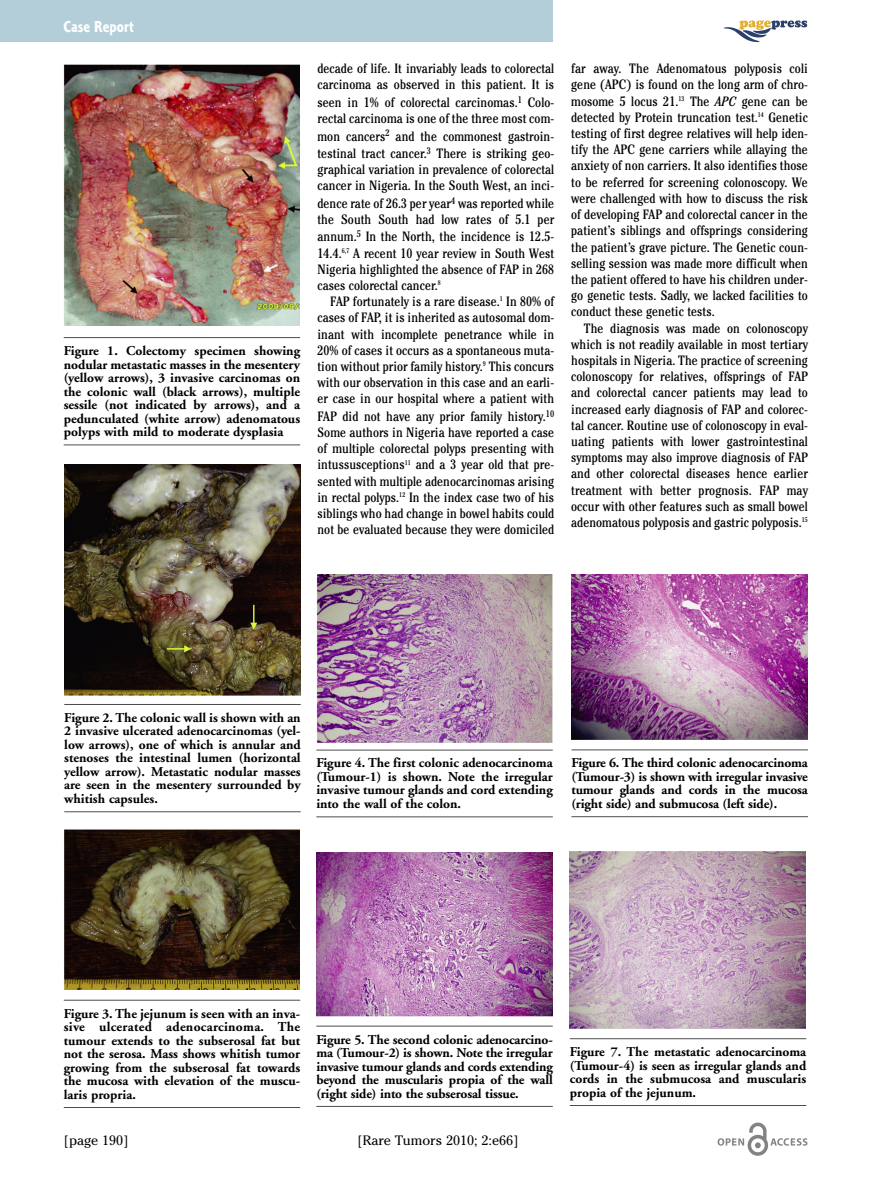
<style>
.page{position:relative;width:893px;height:1191px;background:#fff}
.page>*{position:absolute;margin:0;border:0;box-sizing:border-box;transform-origin:0 0}
.t1{font:16.5px "Corinthian Bold Condensed Plain";color:#fff}
.t2{font:condensed 13.5px/16.2px "Cheltenham";letter-spacing:.005em;color:#000;text-align:justify}
.t3{font:700 13.5px/13.5px "Adobe Garamond";color:#000;text-align:justify}
.t4{font:13.5px "Cheltenham";color:#000}
.s1{font-style:italic}
</style>
<div class="page">
<div style="left:0;top:0;width:553px;height:42px;background:#b4ced9"></div>
<img style="left:717px;top:1123px;width:91px;height:33px">
<img style="left:723px;top:20px;width:84px;height:22px">
<img style="left:64px;top:829px;width:235px;height:161px">
<hr style="left:64px;top:999px;width:236px;height:1px;background:#4d4d4d">
<hr style="left:64px;top:1107px;width:236px;height:1px;background:#4d4d4d">
<img style="left:316px;top:574px;width:236px;height:169px">
<hr style="left:316px;top:749px;width:237px;height:1px;background:#4d4d4d">
<hr style="left:316px;top:816px;width:237px;height:1px;background:#4d4d4d">
<img style="left:316px;top:852px;width:236px;height:165px">
<hr style="left:316px;top:1025px;width:237px;height:1px;background:#4d4d4d">
<hr style="left:316px;top:1106px;width:237px;height:1px;background:#4d4d4d">
<img style="left:570px;top:851px;width:235px;height:177px">
<hr style="left:570px;top:1038px;width:236px;height:1px;background:#4d4d4d">
<hr style="left:570px;top:1105px;width:236px;height:1px;background:#4d4d4d">
<img style="left:64px;top:65px;width:235px;height:261px">
<hr style="left:64px;top:337px;width:236px;height:1px;background:#4d4d4d">
<hr style="left:64px;top:444px;width:236px;height:1px;background:#4d4d4d">
<img style="left:64px;top:464px;width:236px;height:231px">
<hr style="left:64px;top:704px;width:237px;height:1px;background:#4d4d4d">
<hr style="left:64px;top:811px;width:237px;height:1px;background:#4d4d4d">
<img style="left:571px;top:574px;width:236px;height:166px">
<hr style="left:571px;top:749px;width:237px;height:1px;background:#4d4d4d">
<hr style="left:571px;top:816px;width:237px;height:1px;background:#4d4d4d">
<p class="t1" style="left:63px;top:21px;width:72px">Case Report</p>
<p class="t3" style="left:64px;top:345px;width:238px">Figure 1. Colectomy specimen showing nodular metastatic masses in the mesentery (yellow arrows), 3 invasive carcinomas on the colonic wall (black arrows), multiple sessile (not indicated by arrows), and a pedunculated (white arrow) adenomatous polyps with mild to moderate dysplasia</p>
<p class="t2" style="left:317px;top:62px;width:238px;line-height:16.6px">decade of life. It invariably leads to colorectal carcinoma as observed in this patient. It is seen in 1% of colorectal carcinomas.<sup>1</sup> Colo&shy;rectal carcinoma is one of the three most com&shy;mon cancers<sup>2</sup> and the commonest gastroin&shy;testinal tract cancer.<sup>3</sup> There is striking geo&shy;graphical variation in prevalence of colorectal cancer in Nigeria. In the South West, an inci&shy;dence rate of 26.3 per year<sup>4</sup> was reported while the South South had low rates of 5.1 per annum.<sup>5</sup> In the North, the incidence is 12.5- 14.4.<sup>6,7</sup> A recent 10 year review in South West Nigeria highlighted the absence of FAP in 268 cases colorectal cancer.<sup>8</sup></p>
<p class="t2" style="left:317px;top:295px;width:238px;text-indent:13px">FAP fortunately is a rare disease.<sup>1</sup> In 80% of cases of FAP, it is inherited as autosomal dom&shy;inant with incomplete penetrance while in 20% of cases it occurs as a spontaneous muta&shy;tion without prior family history.<sup>9</sup> This concurs with our observation in this case and an earli&shy;er case in our hospital where a patient with FAP did not have any prior family history.<sup>10<br></sup>Some authors in Nigeria have reported a case of multiple colorectal polyps presenting with intussusceptions<sup>11</sup> and a 3 year old that pre&shy;sented with multiple adenocarcinomas arising in rectal polyps.<sup>12</sup> In the index case two of his siblings who had change in bowel habits could not be evaluated because they were domiciled</p>
<p class="t2" style="left:571px;top:62px;width:238px">far away. The Adenomatous polyposis coli gene (APC) is found on the long arm of chro&shy;mosome 5 locus 21.<sup>13</sup> The <span class="s1">APC</span> gene can be detected by Protein truncation test.<sup>14</sup> Genetic testing of first degree relatives will help iden&shy;tify the APC gene carriers while allaying the anxiety of non carriers. It also identifies those to be referred for screening colonoscopy. We were challenged with how to discuss the risk of developing FAP and colorectal cancer in the patient’s siblings and offsprings considering the patient’s grave picture. The Genetic coun&shy;selling session was made more difficult when the patient offered to have his children under&shy;go genetic tests. Sadly, we lacked facilities to conduct these genetic tests.</p>
<p class="t2" style="left:571px;top:321px;width:238px;text-indent:13px">The diagnosis was made on colonoscopy which is not readily available in most tertiary hospitals in Nigeria. The practice of screening colonoscopy for relatives, offsprings of FAP and colorectal cancer patients may lead to increased early diagnosis of FAP and colorec&shy;tal cancer. Routine use of colonoscopy in eval&shy;uating patients with lower gastrointestinal symptoms may also improve diagnosis of FAP and other colorectal diseases hence earlier treatment with better prognosis. FAP may occur with other features such as small bowel adenomatous polyposis and gastric polyposis.<sup>15</sup></p>
<p class="t3" style="left:64px;top:712px;width:238px">Figure 2. The colonic wall is shown with an 2 invasive ulcerated adenocarcinomas (yel&shy;low arrows), one of which is annular and stenoses the intestinal lumen (horizontal yellow arrow). Metastatic nodular masses are seen in the mesentery surrounded by whitish capsules.</p>
<p class="t3" style="left:316px;top:757px;width:238px">Figure 4. The first colonic adenocarcinoma (Tumour-1) is shown. Note the irregular invasive tumour glands and cord extending into the wall of the colon.</p>
<p class="t3" style="left:571px;top:757px;width:238px">Figure 6. The third colonic adenocarcinoma (Tumour-3) is shown with irregular invasive tumour glands and cords in the mucosa (right side) and submucosa (left side).</p>
<p class="t3" style="left:64px;top:1007px;width:238px">Figure 3. The jejunum is seen with an inva&shy;sive ulcerated adenocarcinoma. The tumour extends to the subserosal fat but not the serosa. Mass shows whitish tumor growing from the subserosal fat towards the mucosa with elevation of the muscu&shy;laris propria.</p>
<p class="t3" style="left:316px;top:1033px;width:238px">Figure 5. The second colonic adenocarcino&shy;ma (Tumour-2) is shown. Note the irregular invasive tumour glands and cords extending beyond the muscularis propia of the wall (right side) into the subserosal tissue.</p>
<p class="t4" style="left:64px;top:1132px;width:66px">[page 190]</p>
<p class="t4" style="left:357px;top:1132px;width:163px">[Rare Tumors 2010; 2:e66]</p>
<p class="t3" style="left:570px;top:1046px;width:238px">Figure 7. The metastatic adenocarcinoma (Tumour-4) is seen as irregular glands and cords in the submucosa and muscularis propia of the jejunum.</p>
</div>
